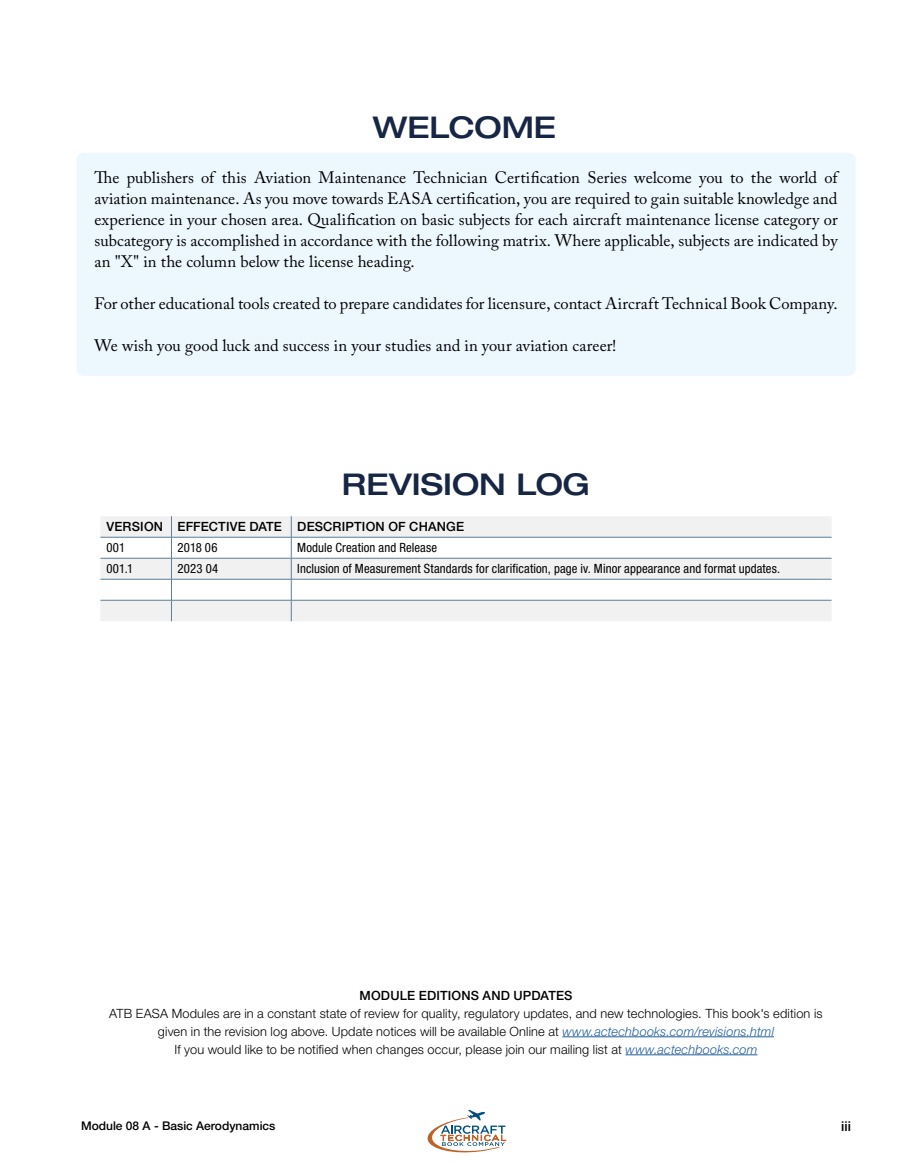
<style>
.page{position:relative;width:905px;height:1175px;background:#fff}
.page>*{position:absolute;margin:0;border:0;box-sizing:border-box;transform-origin:0 0}
.section_header{font:500 expanded 30px "Helvetica Neue LT Std";color:#172645}
.t1{font:16.5px/21px "Adobe Caslon Pro";color:#000;text-align:justify}
.t2{font:500 13.5px "Helvetica Neue LT Std";color:#000}
.t3{font:300 12.75px/18px "Helvetica Neue LT Std";letter-spacing:.01em;color:#000;text-align:center}
.t4{font:condensed 12.75px "Helvetica Neue LT Std";letter-spacing:.01em;color:#000}
.t5{font:500 12.75px "Helvetica Neue LT Std";letter-spacing:.015em;color:#000}
.t6{font:500 12px "Helvetica Neue LT Std";color:#000}
.s1{font-style:italic;color:#215e9e}
</style>
<div class="page">
<svg style="left:427px;top:1109px;width:79px;height:44px"></svg>
<div style="left:77px;top:153px;width:778px;height:223px;background:#edf8fe;border-radius:7px"></div>
<svg style="left:100px;top:516px;width:731px;height:105px;fill:#f1f1f2"></svg>
<hr style="left:100px;top:537px;width:71px;height:1px;background:#5e7e95">
<hr style="left:171px;top:537px;width:120px;height:1px;background:#5e7e95">
<hr style="left:291px;top:537px;width:540px;height:1px;background:#5e7e95">
<hr style="left:100px;top:558px;width:71px;height:1px;background:#5e7e95">
<hr style="left:171px;top:558px;width:120px;height:1px;background:#5e7e95">
<hr style="left:291px;top:558px;width:540px;height:1px;background:#5e7e95">
<hr style="left:100px;top:579px;width:71px;height:1px;background:#5e7e95">
<hr style="left:171px;top:579px;width:120px;height:1px;background:#5e7e95">
<hr style="left:291px;top:579px;width:540px;height:1px;background:#5e7e95">
<hr style="left:100px;top:600px;width:71px;height:1px;background:#5e7e95">
<hr style="left:171px;top:600px;width:120px;height:1px;background:#5e7e95">
<svg style="left:171px;top:516px;width:1px;height:105px"></svg>
<hr style="left:291px;top:600px;width:540px;height:1px;background:#5e7e95">
<svg style="left:291px;top:516px;width:1px;height:105px"></svg>
<hr style="left:562px;top:1036px;width:212px;height:1px;background:#215e9e">
<hr style="left:625px;top:1054px;width:132px;height:1px;background:#215e9e">
<p class="section_header" style="left:373px;top:109px;width:185px">WELCOME</p>
<p class="t1" style="left:94px;top:167px;width:744px">The publishers of this Aviation Maintenance Technician Certification Series welcome you to the world of aviation maintenance. As you move towards EASA certification, you are required to gain suitable knowledge and experience in your chosen area. Qualification on basic subjects for each aircraft maintenance license category or subcategory is accomplished in accordance with the following matrix. Where applicable, subjects are indicated by an "X" in the column below the license heading.</p>
<p class="t1" style="left:94px;top:293px;width:744px">For other educational tools created to prepare candidates for licensure, contact Aircraft Technical Book Company.</p>
<p class="t1" style="left:94px;top:335px;width:523px">We wish you good luck and success in your studies and in your aviation career!</p>
<p class="section_header" style="left:342px;top:466px;width:250px">REVISION LOG</p>
<p class="t5" style="left:106px;top:519px;width:359px">VERSION EFFECTIVE DATE DESCRIPTION OF CHANGE</p>
<p class="t4" style="left:106px;top:540px;width:20px">001</p>
<p class="t4" style="left:177px;top:540px;width:42px">2018 06</p>
<p class="t4" style="left:297px;top:540px;width:141px">Module Creation and Release</p>
<p class="t4" style="left:106px;top:561px;width:28px">001.1</p>
<p class="t4" style="left:177px;top:561px;width:42px">2023 04</p>
<p class="t4" style="left:297px;top:561px;width:484px">Inclusion of Measurement Standards for clarification, page iv. Minor appearance and format updates.</p>
<p class="t5" style="left:359px;top:987px;width:214px">MODULE EDITIONS AND UPDATES</p>
<p class="t3" style="left:109px;top:1003px;width:714px">ATB EASA Modules are in a constant state of review for quality, regulatory updates, and new technologies. This book's edition is given in the revision log above. Update notices will be available Online at <span class="s1">www.actechbooks.com/revisions.html<br></span>If you would like to be notified when changes occur, please join our mailing list at <span class="s1">www.actechbooks.com</span></p>
<p class="t6" style="left:81px;top:1118px;width:196px">Module 08 A - Basic Aerodynamics</p>
<p class="t2" style="left:841px;top:1117px;width:11px">iii</p>
</div>
